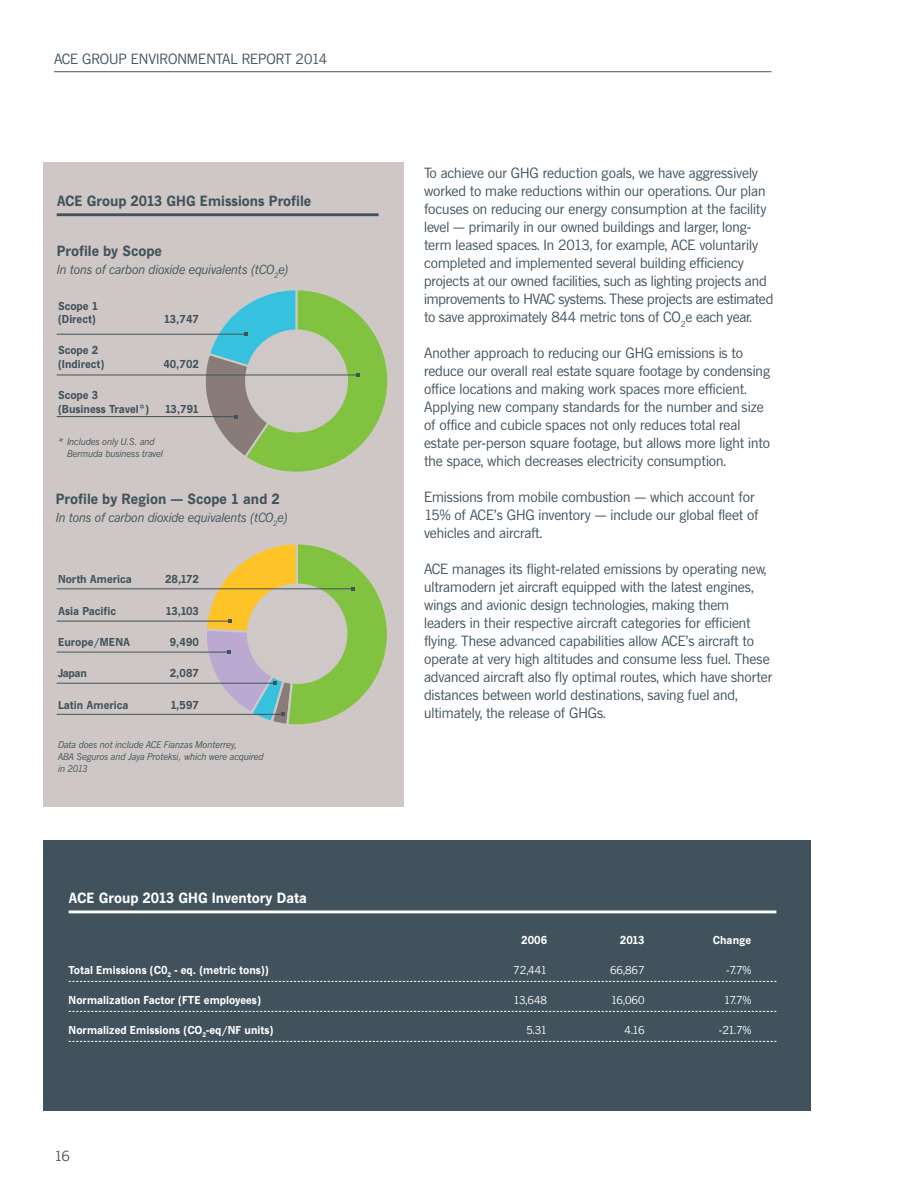
<style>
.page{position:relative;width:918px;height:1188px;background:#fff}
.page>*{position:absolute;margin:0;border:0;box-sizing:border-box;transform-origin:0 0}
.Bullets_A___Grey{font:13.5px/18px "News Gothic SBOP";color:#41525c}
.Title_B___Grey_with{font:13.5px/18px "News Gothic SBOP";color:#41525c}
.Diagram_Heading{font:700 13.5px "News Gothic SBOP";color:#41525c}
.Section_Continuation{font:13.5px "News Gothic SBOP";color:#41525c}
.Diagram_Heading-2{font:700 13.5px "News Gothic SBOP";color:#fff}
.Diagram_Heading-3{font:italic 12px "News Gothic SBOP";color:#41525c}
.Diagram_Numbers___Bo{font:700 10.5px/13.5px "News Gothic SBOP";color:#41525c}
.Diagram_Numbers___Bo-2{font:700 10.5px "News Gothic SBOP";color:#fff}
.Diagram_Numbers___Bo-3{font:10.5px "News Gothic SBOP";color:#fff}
.Diagram_Descriptor{font:700 10.5px "News Gothic SBOP";color:#fff}
.Diagram_Heading-4{font:italic 9px/12px "News Gothic SBOP";color:#41525c}
</style>
<div class="page">
<hr style="left:54px;top:71px;width:717px;height:1px;background:#41525c">
<div style="left:43px;top:840px;width:768px;height:270px;background:#41525c"></div>
<hr style="left:69px;top:911px;width:707px;height:2px;background:#fff">
<svg style="left:69px;top:981px;width:707px;height:1px"></svg>
<svg style="left:69px;top:1011px;width:707px;height:1px"></svg>
<svg style="left:69px;top:1041px;width:707px;height:1px"></svg>
<div style="left:43px;top:162px;width:361px;height:645px;background:#cec7c5"></div>
<hr style="left:57px;top:588px;width:297px;height:1px;background:#41525c">
<hr style="left:57px;top:416px;width:177px;height:1px;background:#41525c">
<hr style="left:57px;top:652px;width:173px;height:1px;background:#41525c">
<hr style="left:57px;top:621px;width:174px;height:1px;background:#41525c">
<hr style="left:57px;top:683px;width:218px;height:1px;background:#41525c">
<hr style="left:57px;top:714px;width:226px;height:1px;background:#41525c">
<svg style="left:204px;top:544px;width:183px;height:181px"></svg>
<hr style="left:57px;top:213px;width:322px;height:3px;background:#41525c">
<hr style="left:57px;top:334px;width:189px;height:1px;background:#41525c">
<hr style="left:57px;top:375px;width:301px;height:1px;background:#41525c">
<svg style="left:197px;top:290px;width:191px;height:182px"></svg>
<p class="Section_Continuation" style="left:54px;top:51px;width:275px">ACE GROUP ENVIRONMENTAL REPORT 2014</p>
<p class="Diagram_Heading" style="left:57px;top:193px;width:256px">ACE Group 2013 GHG Emissions Profile</p>
<p class="Diagram_Heading" style="left:57px;top:242px;width:107px">Profile by Scope</p>
<p class="Diagram_Heading-3" style="left:57px;top:262px;width:233px">In tons of carbon dioxide equivalents (tCO<sub>2</sub>e)</p>
<p class="Diagram_Numbers___Bo" style="left:58px;top:299px;width:42px">Scope 1 (Direct)</p>
<p class="Diagram_Numbers___Bo" style="left:164px;top:312px;width:37px">13,747</p>
<p class="Diagram_Numbers___Bo" style="left:58px;top:344px;width:48px">Scope 2 (Indirect)</p>
<p class="Diagram_Numbers___Bo" style="left:58px;top:389px;width:93px">Scope 3<br>(Business Travel*)</p>
<p class="Diagram_Numbers___Bo" style="left:163px;top:357px;width:37px">40,702</p>
<p class="Diagram_Numbers___Bo" style="left:165px;top:402px;width:36px">13,791</p>
<p class="Diagram_Heading-4" style="left:67px;top:436px;width:97px;text-indent:-9px">* Includes only U.S. and<br>Bermuda business travel</p>
<p class="Diagram_Heading" style="left:56px;top:491px;width:225px">Profile by Region — Scope 1 and 2</p>
<p class="Diagram_Heading-3" style="left:56px;top:510px;width:233px">In tons of carbon dioxide equivalents (tCO<sub>2</sub>e)</p>
<p class="Diagram_Numbers___Bo" style="left:58px;top:573px;width:75px">North America</p>
<p class="Diagram_Numbers___Bo" style="left:165px;top:573px;width:35px">28,172</p>
<p class="Diagram_Numbers___Bo" style="left:58px;top:604px;width:60px">Asia Pacific</p>
<p class="Diagram_Numbers___Bo" style="left:166px;top:604px;width:35px">13,103</p>
<p class="Diagram_Numbers___Bo" style="left:58px;top:635px;width:74px">Europe/MENA</p>
<p class="Diagram_Numbers___Bo" style="left:170px;top:635px;width:31px">9,490</p>
<p class="Diagram_Numbers___Bo" style="left:58px;top:667px;width:30px">Japan</p>
<p class="Diagram_Numbers___Bo" style="left:170px;top:667px;width:31px">2,087</p>
<p class="Diagram_Numbers___Bo" style="left:58px;top:698px;width:72px">Latin America</p>
<p class="Diagram_Numbers___Bo" style="left:170px;top:698px;width:30px">1,597</p>
<p class="Diagram_Heading-4" style="left:58px;top:738px;width:207px">Data does not include ACE Fianzas Monterrey,<br>ABA Seguros and Jaya Proteksi, which were acquired in 2013</p>
<p class="Diagram_Heading-2" style="left:69px;top:890px;width:240px">ACE Group 2013 GHG Inventory Data</p>
<p class="Bullets_A___Grey" style="left:424px;top:164px;width:351px">To achieve our GHG reduction goals, we have aggressively worked to make reductions within our operations. Our plan focuses on reducing our energy consumption at the facility level — primarily in our owned buildings and larger, long&shy;term leased spaces. In 2013, for example, ACE voluntarily completed and implemented several building efficiency projects at our owned facilities, such as lighting projects and improvements to HVAC systems. These projects are estimated to save approximately 844 metric tons of CO<sub>2</sub>e each year.</p>
<p class="Bullets_A___Grey" style="left:424px;top:344px;width:348px">Another approach to reducing our GHG emissions is to reduce our overall real estate square footage by condensing office locations and making work spaces more efficient.<br>Applying new company standards for the number and size of office and cubicle spaces not only reduces total real estate per-person square footage, but allows more light into the space, which decreases electricity consumption.</p>
<p class="Bullets_A___Grey" style="left:424px;top:488px;width:336px">Emissions from mobile combustion — which account for<br>15% of ACE’s GHG inventory — include our global fleet of vehicles and aircraft.</p>
<p class="Title_B___Grey_with" style="left:424px;top:560px;width:350px">ACE manages its flight-related emissions by operating new, ultramodern jet aircraft equipped with the latest engines, wings and avionic design technologies, making them leaders in their respective aircraft categories for efficient flying. These advanced capabilities allow ACE’s aircraft to operate at very high altitudes and consume less fuel. These advanced aircraft also fly optimal routes, which have shorter distances between world destinations, saving fuel and, ultimately, the release of GHGs.</p>
<p class="Diagram_Descriptor" style="left:521px;top:934px;width:27px">2006</p>
<p class="Diagram_Descriptor" style="left:620px;top:934px;width:26px">2013</p>
<p class="Diagram_Descriptor" style="left:713px;top:934px;width:40px">Change</p>
<p class="Diagram_Numbers___Bo-2" style="left:69px;top:964px;width:202px">Total Emissions (C0<sub>2</sub> - eq. (metric tons))</p>
<p class="Diagram_Numbers___Bo-3" style="left:513px;top:964px;width:35px">72,441</p>
<p class="Diagram_Numbers___Bo-3" style="left:610px;top:964px;width:36px">66,867</p>
<p class="Diagram_Numbers___Bo-3" style="left:726px;top:964px;width:27px">-7.7%</p>
<p class="Diagram_Numbers___Bo-2" style="left:69px;top:994px;width:194px">Normalization Factor (FTE employees)</p>
<p class="Diagram_Numbers___Bo-3" style="left:513px;top:994px;width:35px">13,648</p>
<p class="Diagram_Numbers___Bo-3" style="left:611px;top:994px;width:35px">16,060</p>
<p class="Diagram_Numbers___Bo-3" style="left:724px;top:994px;width:29px">17.7%</p>
<p class="Diagram_Numbers___Bo-2" style="left:69px;top:1024px;width:206px">Normalized Emissions (CO<sub>2</sub>-eq/NF units)</p>
<p class="Diagram_Numbers___Bo-3" style="left:526px;top:1024px;width:22px">5.31</p>
<p class="Diagram_Numbers___Bo-3" style="left:625px;top:1024px;width:22px">4.16</p>
<p class="Diagram_Numbers___Bo-3" style="left:719px;top:1024px;width:34px">-21.7%</p>
<p class="Bullets_A___Grey" style="left:54px;top:1147px;width:17px">16</p>
</div>
